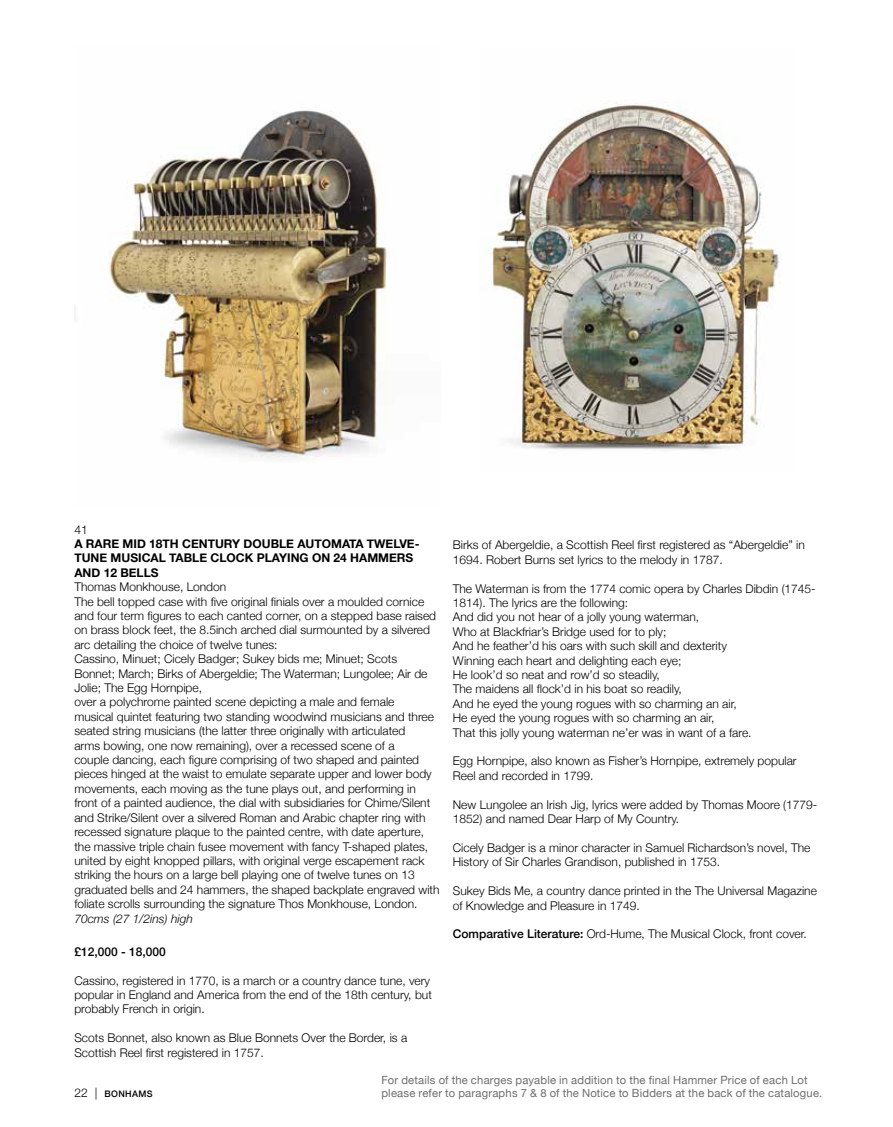
<style>
.page{position:relative;width:893px;height:1127px;background:#fff}
.page>*{position:absolute;margin:0;border:0;box-sizing:border-box;transform-origin:0 0}
.t1{font:300 12px/14.4px "Helvetica Neue";color:#000}
.t2{font:700 12px/14.4px "Helvetica Neue";color:#000}
.t3{font:italic 300 12px "Helvetica Neue";color:#000}
.t4{font:500 12px "Helvetica Neue";color:#000}
.t5{font:11.25px/12.8px "Helvetica Neue";letter-spacing:.015em;color:#6f6e6e}
.t6{font:500 9px "Helvetica Neue";letter-spacing:.035em;color:#000}
.s1{font-weight:500}
.s2{font-weight:300;font-size:12px}
</style>
<div class="page">
<img style="left:74px;top:110px;width:313px;height:349px">
<img style="left:487px;top:101px;width:294px;height:349px">
<p class="t1" style="left:74px;top:521px;width:15px">41</p>
<p class="t2" style="left:74px;top:537px;width:347px">A RARE MID 18TH CENTURY DOUBLE AUTOMATA TWELVE-<br>TUNE MUSICAL TABLE CLOCK PLAYING ON 24 HAMMERS<br>AND 12 BELLS</p>
<p class="t1" style="left:74px;top:579px;width:367px">Thomas Monkhouse, London<br>The bell topped case with five original finials over a moulded cornice and four term figures to each canted corner, on a stepped base raised on brass block feet, the 8.5inch arched dial surmounted by a silvered arc detailing the choice of twelve tunes:<br>Cassino, Minuet; Cicely Badger; Sukey bids me; Minuet; Scots Bonnet; March; Birks of Abergeldie; The Waterman; Lungolee; Air de Jolie; The Egg Hornpipe,<br>over a polychrome painted scene depicting a male and female<br>musical quintet featuring two standing woodwind musicians and three seated string musicians (the latter three originally with articulated<br>arms bowing, one now remaining), over a recessed scene of a<br>couple dancing, each figure comprising of two shaped and painted pieces hinged at the waist to emulate separate upper and lower body movements, each moving as the tune plays out, and performing in front of a painted audience, the dial with subsidiaries for Chime/Silent and Strike/Silent over a silvered Roman and Arabic chapter ring with recessed signature plaque to the painted centre, with date aperture, the massive triple chain fusee movement with fancy T-shaped plates, united by eight knopped pillars, with original verge escapement rack striking the hours on a large bell playing one of twelve tunes on 13 graduated bells and 24 hammers, the shaped backplate engraved with foliate scrolls surrounding the signature Thos Monkhouse, London.</p>
<p class="t3" style="left:74px;top:909px;width:120px">70cms (27 1/2ins) high</p>
<p class="t4" style="left:74px;top:942px;width:93px">£12,000 - 18,000</p>
<p class="t1" style="left:74px;top:972px;width:359px">Cassino, registered in 1770, is a march or a country dance tune, very popular in England and America from the end of the 18th century, but probably French in origin.</p>
<p class="t1" style="left:74px;top:1030px;width:334px">Scots Bonnet, also known as Blue Bonnets Over the Border, is a<br>Scottish Reel first registered in 1757.</p>
<p class="t1" style="left:453px;top:537px;width:353px">Birks of Abergeldie, a Scottish Reel first registered as “Abergeldie” in<br>1694. Robert Burns set lyrics to the melody in 1787.</p>
<p class="t1" style="left:453px;top:580px;width:364px">The Waterman is from the 1774 comic opera by Charles Dibdin (1745- 1814). The lyrics are the following:<br>And did you not hear of a jolly young waterman,<br>Who at Blackfriar’s Bridge used for to ply;<br>And he feather’d his oars with such skill and dexterity<br>Winning each heart and delighting each eye;<br>He look’d so neat and row’d so steadily,<br>The maidens all flock’d in his boat so readily,<br>And he eyed the young rogues with so charming an air,<br>He eyed the young rogues with so charming an air,<br>That this jolly young waterman ne’er was in want of a fare.</p>
<p class="t1" style="left:453px;top:753px;width:345px">Egg Hornpipe, also known as Fisher’s Hornpipe, extremely popular<br>Reel and recorded in 1799.</p>
<p class="t1" style="left:453px;top:796px;width:366px">New Lungolee an Irish Jig, lyrics were added by Thomas Moore (1779-<br>1852) and named Dear Harp of My Country.</p>
<p class="t1" style="left:453px;top:839px;width:359px">Cicely Badger is a minor character in Samuel Richardson’s novel, The<br>History of Sir Charles Grandison, published in 1753.</p>
<p class="t1" style="left:453px;top:883px;width:366px">Sukey Bids Me, a country dance printed in the The Universal Magazine of Knowledge and Pleasure in 1749.</p>
<p class="t1" style="left:453px;top:926px;width:355px"><span class="s1">Comparative Literature:</span> Ord-Hume, The Musical Clock, front cover.</p>
<p class="t6" style="left:74px;top:1087px;width:80px"><span class="s2">22 |</span> BONHAMS</p>
<p class="t5" style="left:381px;top:1075px;width:442px">For details of the charges payable in addition to the final Hammer Price of each Lot please refer to paragraphs 7 &amp; 8 of the Notice to Bidders at the back of the catalogue.</p>
</div>
